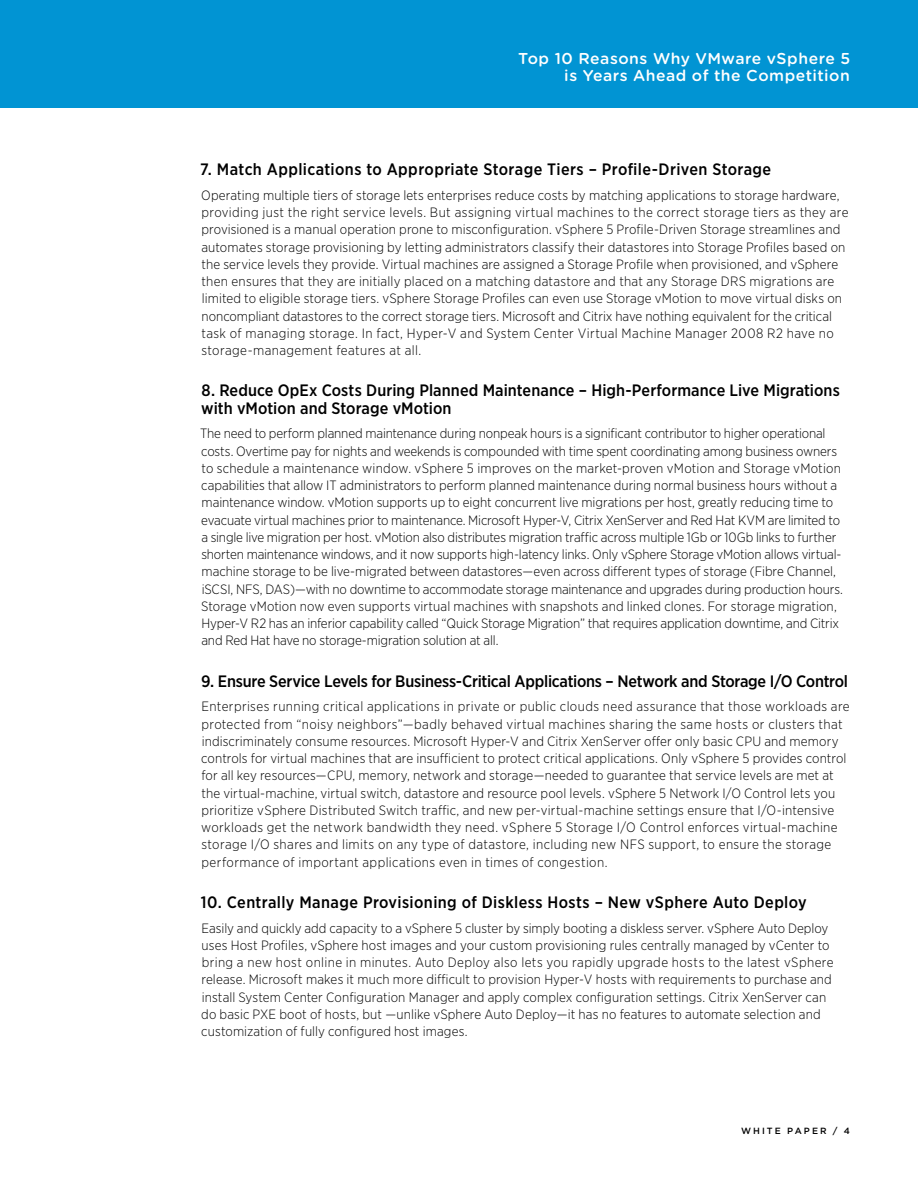
<style>
.page{position:relative;width:918px;height:1188px;background:#fff}
.page>*{position:absolute;margin:0;border:0;box-sizing:border-box;transform-origin:0 0}
.t1{font:500 16.5px/17.2px "Gotham Narrow";letter-spacing:.005em;color:#000}
.t2{font:500 16.5px "Gotham Narrow";letter-spacing:-.015em;color:#000}
.t3{font:500 16.5px "Gotham Narrow";letter-spacing:.025em;color:#000}
.t4{font:500 15.75px/17.2px "Gotham Rounded";letter-spacing:.03em;color:#fff;text-align:right}
.t5{font:300 13.5px/17.2px "Gotham Narrow";letter-spacing:.005em;color:#000}
.t6{font:500 9px "Gotham";color:#000}
</style>
<div class="page">
<div style="left:0;top:0;width:918px;height:108px;background:#0194d3"></div>
<p class="t4" style="left:518px;top:49px;width:334px">Top 10 Reasons Why VMware vSphere 5 is Years Ahead of the Competition</p>
<p class="t1" style="left:200px;top:161px;width:573px">7. Match Applications to Appropriate Storage Tiers – Profile-Driven Storage</p>
<p class="t5" style="left:201px;top:186px;width:649px">Operating multiple tiers of storage lets enterprises reduce costs by matching applications to storage hardware, providing just the right service levels. But assigning virtual machines to the correct storage tiers as they are provisioned is a manual operation prone to misconfiguration. vSphere 5 Profile-Driven Storage streamlines and automates storage provisioning by letting administrators classify their datastores into Storage Profiles based on the service levels they provide. Virtual machines are assigned a Storage Profile when provisioned, and vSphere then ensures that they are initially placed on a matching datastore and that any Storage DRS migrations are limited to eligible storage tiers. vSphere Storage Profiles can even use Storage vMotion to move virtual disks on noncompliant datastores to the correct storage tiers. Microsoft and Citrix have nothing equivalent for the critical task of managing storage. In fact, Hyper-V and System Center Virtual Machine Manager 2008 R2 have no storage-management features at all.</p>
<p class="t1" style="left:201px;top:382px;width:640px">8. Reduce OpEx Costs During Planned Maintenance – High-Performance Live Migrations with vMotion and Storage vMotion</p>
<p class="t5" style="left:200px;top:425px;width:644px">The need to perform planned maintenance during nonpeak hours is a significant contributor to higher operational costs. Overtime pay for nights and weekends is compounded with time spent coordinating among business owners to schedule a maintenance window. vSphere 5 improves on the market-proven vMotion and Storage vMotion capabilities that allow IT administrators to perform planned maintenance during normal business hours without a maintenance window. vMotion supports up to eight concurrent live migrations per host, greatly reducing time to evacuate virtual machines prior to maintenance. Microsoft Hyper-V, Citrix XenServer and Red Hat KVM are limited to a single live migration per host. vMotion also distributes migration traffic across multiple 1Gb or 10Gb links to further shorten maintenance windows, and it now supports high-latency links. Only vSphere Storage vMotion allows virtual&shy;machine storage to be live-migrated between datastores—even across different types of storage (Fibre Channel, iSCSI, NFS, DAS)—with no downtime to accommodate storage maintenance and upgrades during production hours.<br>Storage vMotion now even supports virtual machines with snapshots and linked clones. For storage migration, Hyper-V R2 has an inferior capability called “Quick Storage Migration” that requires application downtime, and Citrix and Red Hat have no storage-migration solution at all.</p>
<p class="t2" style="left:201px;top:670px;width:648px">9. Ensure Service Levels for Business-Critical Applications – Network and Storage I/O Control</p>
<p class="t5" style="left:201px;top:698px;width:650px">Enterprises running critical applications in private or public clouds need assurance that those workloads are protected from “noisy neighbors”—badly behaved virtual machines sharing the same hosts or clusters that indiscriminately consume resources. Microsoft Hyper-V and Citrix XenServer offer only basic CPU and memory controls for virtual machines that are insufficient to protect critical applications. Only vSphere 5 provides control for all key resources—CPU, memory, network and storage—needed to guarantee that service levels are met at the virtual-machine, virtual switch, datastore and resource pool levels. vSphere 5 Network I/O Control lets you prioritize vSphere Distributed Switch traffic, and new per-virtual-machine settings ensure that I/O-intensive workloads get the network bandwidth they need. vSphere 5 Storage I/O Control enforces virtual-machine storage I/O shares and limits on any type of datastore, including new NFS support, to ensure the storage performance of important applications even in times of congestion.</p>
<p class="t3" style="left:201px;top:892px;width:607px">10. Centrally Manage Provisioning of Diskless Hosts – New vSphere Auto Deploy</p>
<p class="t5" style="left:201px;top:919px;width:634px">Easily and quickly add capacity to a vSphere 5 cluster by simply booting a diskless server. vSphere Auto Deploy uses Host Profiles, vSphere host images and your custom provisioning rules centrally managed by vCenter to bring a new host online in minutes. Auto Deploy also lets you rapidly upgrade hosts to the latest vSphere release. Microsoft makes it much more difficult to provision Hyper-V hosts with requirements to purchase and install System Center Configuration Manager and apply complex configuration settings. Citrix XenServer can do basic PXE boot of hosts, but —unlike vSphere Auto Deploy—it has no features to automate selection and customization of fully configured host images.</p>
<p class="t6" style="left:741px;top:1125px;width:9px">WHITE</p>
<p class="t6" style="left:787px;top:1125px;width:64px">PAPER / 4</p>
</div>
